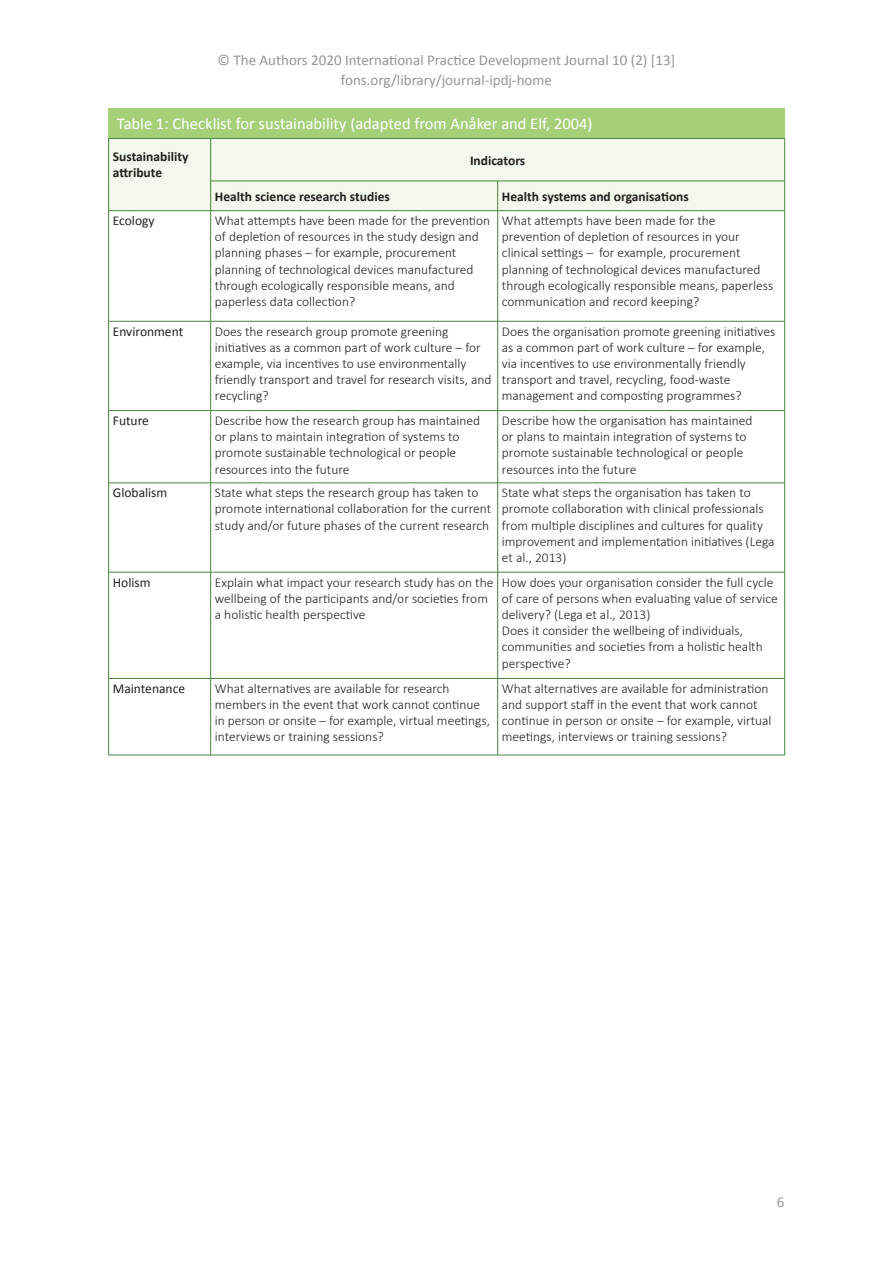
<style>
.page{position:relative;width:893px;height:1263px;background:#fff}
.page>*{position:absolute;margin:0;border:0;box-sizing:border-box;transform-origin:0 0}
.t1{font:16.5px "Calibri";color:#fff}
.t2{font:15px/19.8px "Calibri";color:#939598;text-align:center}
.t3{font:300 13.5px/16.2px "Calibri";color:#231f20}
.t4{font:700 13.5px/16.2px "Calibri";color:#231f20}
.t5{font:13.5px "Calibri";color:#231f20}
</style>
<div class="page">
<div style="left:108px;top:108px;width:676px;height:30px;background:#a6cf7a"></div>
<div style="left:109px;top:139px;width:675px;height:71px;background:#f2f8eb"></div>
<hr style="left:109px;top:138px;width:102px;height:1px;background:#49833c">
<hr style="left:108px;top:138px;width:1px;height:43px;background:#49833c">
<hr style="left:211px;top:138px;width:287px;height:1px;background:#49833c">
<hr style="left:210px;top:138px;width:1px;height:43px;background:#49833c">
<hr style="left:498px;top:138px;width:287px;height:1px;background:#49833c">
<hr style="left:784px;top:138px;width:1px;height:43px;background:#49833c">
<hr style="left:108px;top:181px;width:1px;height:30px;background:#49833c">
<hr style="left:211px;top:181px;width:287px;height:1px;background:#49833c">
<hr style="left:210px;top:181px;width:1px;height:30px;background:#49833c">
<hr style="left:498px;top:181px;width:287px;height:1px;background:#49833c">
<hr style="left:497px;top:181px;width:1px;height:30px;background:#49833c">
<hr style="left:784px;top:181px;width:1px;height:30px;background:#49833c">
<hr style="left:109px;top:210px;width:102px;height:1px;background:#49833c">
<hr style="left:108px;top:211px;width:1px;height:110px;background:#49833c">
<hr style="left:211px;top:210px;width:287px;height:1px;background:#49833c">
<hr style="left:210px;top:211px;width:1px;height:110px;background:#49833c">
<hr style="left:498px;top:210px;width:287px;height:1px;background:#49833c">
<hr style="left:497px;top:211px;width:1px;height:110px;background:#49833c">
<hr style="left:784px;top:211px;width:1px;height:110px;background:#49833c">
<hr style="left:109px;top:321px;width:102px;height:1px;background:#49833c">
<hr style="left:108px;top:321px;width:1px;height:89px;background:#49833c">
<hr style="left:211px;top:321px;width:287px;height:1px;background:#49833c">
<hr style="left:210px;top:321px;width:1px;height:89px;background:#49833c">
<hr style="left:498px;top:321px;width:287px;height:1px;background:#49833c">
<hr style="left:497px;top:321px;width:1px;height:89px;background:#49833c">
<hr style="left:784px;top:321px;width:1px;height:89px;background:#49833c">
<hr style="left:109px;top:410px;width:102px;height:1px;background:#49833c">
<hr style="left:108px;top:411px;width:1px;height:72px;background:#49833c">
<hr style="left:211px;top:410px;width:287px;height:1px;background:#49833c">
<hr style="left:210px;top:411px;width:1px;height:72px;background:#49833c">
<hr style="left:498px;top:410px;width:287px;height:1px;background:#49833c">
<hr style="left:497px;top:411px;width:1px;height:72px;background:#49833c">
<hr style="left:784px;top:411px;width:1px;height:72px;background:#49833c">
<hr style="left:109px;top:483px;width:102px;height:1px;background:#49833c">
<hr style="left:108px;top:483px;width:1px;height:89px;background:#49833c">
<hr style="left:211px;top:483px;width:287px;height:1px;background:#49833c">
<hr style="left:210px;top:483px;width:1px;height:89px;background:#49833c">
<hr style="left:498px;top:483px;width:287px;height:1px;background:#49833c">
<hr style="left:497px;top:483px;width:1px;height:89px;background:#49833c">
<hr style="left:784px;top:483px;width:1px;height:89px;background:#49833c">
<hr style="left:109px;top:572px;width:102px;height:1px;background:#49833c">
<hr style="left:108px;top:572px;width:1px;height:106px;background:#49833c">
<hr style="left:211px;top:572px;width:287px;height:1px;background:#49833c">
<hr style="left:210px;top:572px;width:1px;height:106px;background:#49833c">
<hr style="left:498px;top:572px;width:287px;height:1px;background:#49833c">
<hr style="left:497px;top:572px;width:1px;height:106px;background:#49833c">
<hr style="left:784px;top:572px;width:1px;height:106px;background:#49833c">
<hr style="left:109px;top:678px;width:102px;height:1px;background:#49833c">
<hr style="left:108px;top:678px;width:1px;height:77px;background:#49833c">
<hr style="left:211px;top:678px;width:287px;height:1px;background:#49833c">
<hr style="left:210px;top:678px;width:1px;height:77px;background:#49833c">
<hr style="left:498px;top:678px;width:287px;height:1px;background:#49833c">
<hr style="left:497px;top:678px;width:1px;height:77px;background:#49833c">
<hr style="left:784px;top:678px;width:1px;height:77px;background:#49833c">
<hr style="left:109px;top:755px;width:102px;height:1px;background:#49833c">
<hr style="left:211px;top:755px;width:287px;height:1px;background:#49833c">
<hr style="left:498px;top:755px;width:287px;height:1px;background:#49833c">
<p class="t2" style="left:218px;top:50px;width:459px">© The Authors 2020 International Practice Development Journal 10 (2) [13] fons.org/library/journal-ipdj-home</p>
<p class="t1" style="left:117px;top:112px;width:477px">Table 1: Checklist for sustainability (adapted from Anåker and Elf, 2004)</p>
<p class="t4" style="left:113px;top:148px;width:77px">Sustainability attribute</p>
<p class="t4" style="left:470px;top:152px;width:57px">Indicators</p>
<p class="t4" style="left:215px;top:188px;width:176px">Health science research studies</p>
<p class="t4" style="left:502px;top:188px;width:188px">Health systems and organisations</p>
<p class="t5" style="left:113px;top:211px;width:43px">Ecology</p>
<p class="t3" style="left:215px;top:212px;width:277px">What attempts have been made for the prevention of depletion of resources in the study design and planning phases – for example, procurement planning of technological devices manufactured through ecologically responsible means, and paperless data collection?</p>
<p class="t3" style="left:502px;top:212px;width:273px">What attempts have been made for the prevention of depletion of resources in your clinical settings – for example, procurement planning of technological devices manufactured through ecologically responsible means, paperless communication and record keeping?</p>
<p class="t5" style="left:113px;top:322px;width:72px">Environment</p>
<p class="t3" style="left:215px;top:323px;width:278px">Does the research group promote greening initiatives as a common part of work culture – for example, via incentives to use environmentally friendly transport and travel for research visits, and recycling?</p>
<p class="t3" style="left:502px;top:323px;width:275px">Does the organisation promote greening initiatives as a common part of work culture – for example, via incentives to use environmentally friendly transport and travel, recycling, food-waste management and composting programmes?</p>
<p class="t5" style="left:113px;top:411px;width:38px">Future</p>
<p class="t3" style="left:215px;top:412px;width:267px">Describe how the research group has maintained or plans to maintain integration of systems to promote sustainable technological or people resources into the future</p>
<p class="t3" style="left:502px;top:412px;width:252px">Describe how the organisation has maintained or plans to maintain integration of systems to promote sustainable technological or people resources into the future</p>
<p class="t5" style="left:113px;top:483px;width:56px">Globalism</p>
<p class="t3" style="left:215px;top:484px;width:278px">State what steps the research group has taken to promote international collaboration for the current study and/or future phases of the current research</p>
<p class="t3" style="left:502px;top:484px;width:274px">State what steps the organisation has taken to promote collaboration with clinical professionals from multiple disciplines and cultures for quality improvement and implementation initiatives (Lega et al., 2013)</p>
<p class="t5" style="left:113px;top:573px;width:39px">Holism</p>
<p class="t3" style="left:215px;top:574px;width:280px">Explain what impact your research study has on the wellbeing of the participants and/or societies from a holistic health perspective</p>
<p class="t3" style="left:502px;top:574px;width:277px">How does your organisation consider the full cycle of care of persons when evaluating value of service delivery? (Lega et al., 2013)<br>Does it consider the wellbeing of individuals, communities and societies from a holistic health perspective?</p>
<p class="t5" style="left:113px;top:679px;width:74px">Maintenance</p>
<p class="t3" style="left:215px;top:680px;width:277px">What alternatives are available for research members in the event that work cannot continue in person or onsite – for example, virtual meetings, interviews or training sessions?</p>
<p class="t3" style="left:502px;top:680px;width:271px">What alternatives are available for administration and support staff in the event that work cannot continue in person or onsite – for example, virtual meetings, interviews or training sessions?</p>
<p class="t2" style="left:777px;top:1192px;width:9px">6</p>
</div>
